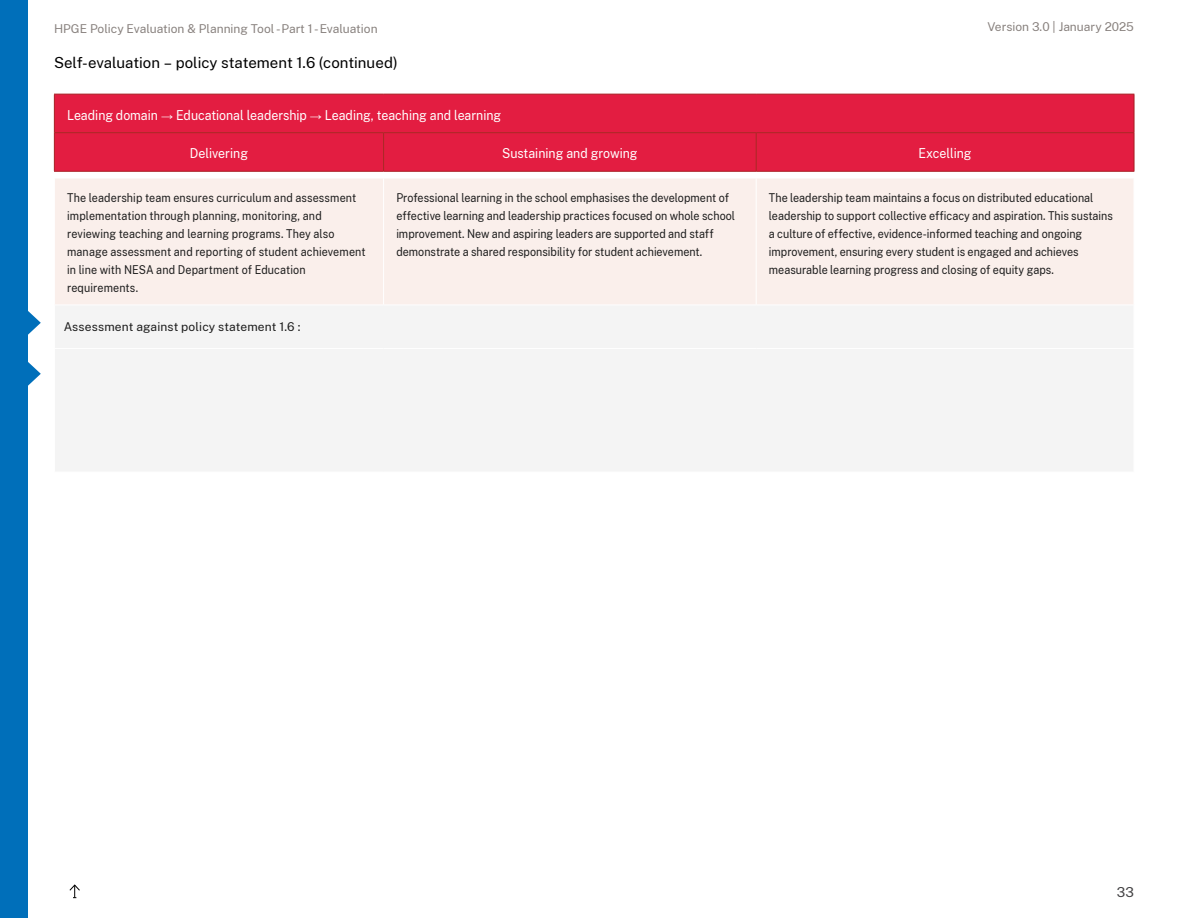
<style>
.page{position:relative;width:1188px;height:918px;background:#fff}
.page>*{position:absolute;margin:0;border:0;box-sizing:border-box;transform-origin:0 0}
.SEF_Self-evaluation_Table_Title{font:15px "Public Sans";color:#000}
.Table_Header{font:13.5px "Public Sans";color:#fff;scale:.91 1}
.t1{font:13.5px "Public Sans";color:#414042}
.Table_Cell{font:12px/18px "Public Sans";letter-spacing:.005em;color:#1c1c1c;scale:.9 1}
.t2{font:12px "Public Sans";color:#88817e}
.Assessment_Cell{font:12px "Public Sans";letter-spacing:.01em;color:#1c1c1c}
.s1{font-family:"Arial";font-weight:900;font-size:12px}
</style>
<div class="page">
<svg style="left:69px;top:884px;width:11px;height:14px"></svg>
<div style="left:55px;top:95px;width:1079px;height:76px;background:#e31d41"></div>
<hr style="left:55px;top:132px;width:329px;height:1px;background:#a92a25">
<hr style="left:384px;top:132px;width:372px;height:1px;background:#a92a25">
<hr style="left:383px;top:133px;width:1px;height:38px;background:#a92a25">
<hr style="left:756px;top:132px;width:378px;height:1px;background:#a92a25">
<hr style="left:756px;top:133px;width:1px;height:38px;background:#a92a25">
<hr style="left:54px;top:94px;width:330px;height:1px;background:#a71f23">
<hr style="left:54px;top:94px;width:1px;height:39px;background:#a71f23">
<hr style="left:384px;top:94px;width:372px;height:1px;background:#a71f23">
<hr style="left:756px;top:94px;width:378px;height:1px;background:#a71f23">
<hr style="left:1134px;top:94px;width:1px;height:39px;background:#a71f23">
<hr style="left:54px;top:133px;width:1px;height:38px;background:#a71f23">
<hr style="left:1134px;top:133px;width:1px;height:38px;background:#a71f23">
<hr style="left:54px;top:171px;width:330px;height:1px;background:#a71f23">
<hr style="left:384px;top:171px;width:372px;height:1px;background:#a71f23">
<hr style="left:756px;top:171px;width:378px;height:1px;background:#a71f23">
<div style="left:55px;top:179px;width:1079px;height:125px;background:#faefeb"></div>
<div style="left:55px;top:306px;width:1078px;height:165px;background:#f4f4f4"></div>
<hr style="left:383px;top:178px;width:1px;height:127px;background:#fff">
<hr style="left:756px;top:178px;width:1px;height:127px;background:#fff">
<hr style="left:54px;top:348px;width:330px;height:1px;background:#fff">
<hr style="left:384px;top:348px;width:372px;height:1px;background:#fff">
<hr style="left:756px;top:348px;width:378px;height:1px;background:#fff">
<div style="left:0;top:0;width:27px;height:918px;background:#006fba"></div>
<svg style="left:27px;top:310px;width:14px;height:26px"></svg>
<svg style="left:27px;top:361px;width:14px;height:26px"></svg>
<p class="t2" style="left:987px;top:18px;width:148px">Version 3.0 | January 2025</p>
<p class="t2" style="left:54px;top:20px;width:325px">HPGE Policy Evaluation &amp; Planning Tool - Part 1 - Evaluation</p>
<p class="SEF_Self-evaluation_Table_Title" style="left:54px;top:52px;width:345px">Self-evaluation – policy statement 1.6 (continued)</p>
<p class="Table_Header" style="left:67px;top:105px;width:479px">Leading domain <span class="s1">→</span> Educational leadership <span class="s1">→</span> Leading, teaching and learning</p>
<p class="Table_Header" style="left:190px;top:144px;width:65px">Delivering</p>
<p class="Table_Header" style="left:502px;top:144px;width:150px">Sustaining and growing</p>
<p class="Table_Header" style="left:919px;top:144px;width:60px">Excelling</p>
<p class="Table_Cell" style="left:67px;top:188px;width:333px">The leadership team ensures curriculum and assessment implementation through planning, monitoring, and reviewing teaching and learning programs. They also manage assessment and reporting of student achievement in line with NESA and Department of Education requirements.</p>
<p class="Table_Cell" style="left:396px;top:188px;width:378px">Professional learning in the school emphasises the development of effective learning and leadership practices focused on whole school improvement. New and aspiring leaders are supported and staff demonstrate a shared responsibility for student achievement.</p>
<p class="Table_Cell" style="left:769px;top:188px;width:384px">The leadership team maintains a focus on distributed educational leadership to support collective efficacy and aspiration. This sustains a culture of effective, evidence-informed teaching and ongoing improvement, ensuring every student is engaged and achieves measurable learning progress and closing of equity gaps.</p>
<p class="Assessment_Cell" style="left:64px;top:318px;width:238px">Assessment against policy statement 1.6 :</p>
<p class="t1" style="left:1117px;top:883px;width:19px">33</p>
</div>
